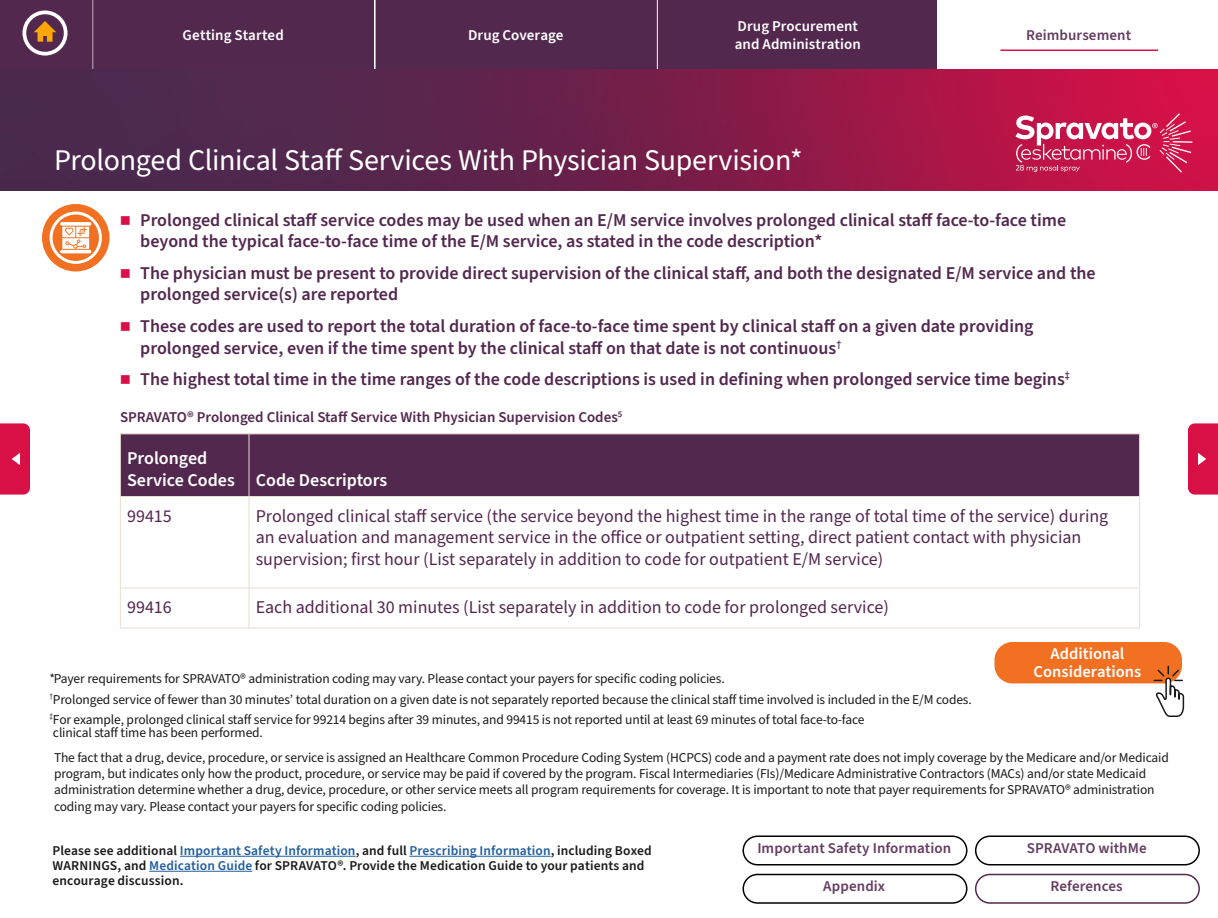
<style>
.page{position:relative;width:1218px;height:918px;background:#fff}
.page>*{position:absolute;margin:0;border:0;box-sizing:border-box;transform-origin:0 0}
.t1{font:30px "Source Sans Pro";letter-spacing:-.01em;color:#fff}
.t2{font:600 18px/21.6px "Source Sans Pro";color:#53284f}
.t3{font:18px/21.6px "Source Sans Pro";color:#53284f}
.t4{font:600 18px/21.6px "Source Sans Pro";color:#fff}
.t5{font:600 16.5px/18px "Source Sans Pro";color:#fff;text-align:center}
.t6{font:600 15px "Source Sans Pro";letter-spacing:.005em;color:#643d61}
.t7{font:600 15px "Source Sans Pro";color:#53284f}
.t8{font:600 15px/18px "Source Sans Pro";letter-spacing:.005em;color:#fff}
.t9{font:13.5px/16.2px "Source Sans Pro";letter-spacing:-.01em;color:#1a1a1a}
.t10{font:600 13.5px/15px "Source Sans Pro";letter-spacing:.01em;color:#1a1a1a}
.t11{font:600 13.5px "Source Sans Pro";letter-spacing:.01em;color:#215e9e}
.s1{color:#1a1a1a}
.s2{color:#215e9e}
</style>
<div class="page">
<hr style="left:180px;top:856px;width:176px;height:1px;background:#215e9e">
<hr style="left:409px;top:856px;width:142px;height:1px;background:#215e9e">
<hr style="left:149px;top:871px;width:103px;height:1px;background:#215e9e">
<div style="left:375px;top:0;width:282px;height:70px;background:#53284f"></div>
<div style="left:657px;top:0;width:282px;height:70px;background:#53284f"></div>
<hr style="left:375px;top:0;width:1px;height:89px;background:#fff">
<hr style="left:657px;top:0;width:1px;height:89px;background:#fff">
<hr style="left:938px;top:0;width:1px;height:89px;background:#fff">
<img style="left:0;top:69px;width:1218px;height:121px">
<svg style="left:42px;top:204px;width:68px;height:68px;background:#f3823d"></svg>
<div style="left:50px;top:212px;width:52px;height:52px;border:3px solid #fff;border-radius:50%"></div>
<svg style="left:60px;top:222px;width:31px;height:4px"></svg>
<hr style="left:60px;top:250px;width:31px;height:3px;background:#fff;border-radius:2px">
<svg style="left:62px;top:227px;width:27px;height:22px"></svg>
<div style="left:121px;top:435px;width:1018px;height:61px;background:#53284f"></div>
<svg style="left:121px;top:497px;width:1018px;height:131px"></svg>
<hr style="left:120px;top:434px;width:1px;height:62px;background:#e7ded0">
<hr style="left:120px;top:434px;width:129px;height:1px;background:#e7ded0">
<hr style="left:249px;top:434px;width:1px;height:62px;background:#e7ded0">
<hr style="left:249px;top:434px;width:891px;height:1px;background:#e7ded0">
<hr style="left:1139px;top:434px;width:1px;height:62px;background:#e7ded0">
<hr style="left:120px;top:497px;width:1px;height:91px;background:#e7ded0">
<hr style="left:120px;top:588px;width:1px;height:40px;background:#e7ded0">
<hr style="left:120px;top:496px;width:129px;height:1px;background:#e7ded0">
<hr style="left:120px;top:588px;width:129px;height:1px;background:#e7ded0">
<hr style="left:249px;top:497px;width:1px;height:91px;background:#e7ded0">
<hr style="left:249px;top:588px;width:1px;height:40px;background:#e7ded0">
<hr style="left:249px;top:496px;width:891px;height:1px;background:#e7ded0">
<hr style="left:1139px;top:497px;width:1px;height:91px;background:#e7ded0">
<hr style="left:120px;top:628px;width:129px;height:1px;background:#e7ded0">
<hr style="left:249px;top:588px;width:891px;height:1px;background:#e7ded0">
<hr style="left:249px;top:628px;width:891px;height:1px;background:#e7ded0">
<hr style="left:1139px;top:588px;width:1px;height:40px;background:#e7ded0">
<svg style="left:1155px;top:686px;width:30px;height:31px"></svg>
<svg style="left:1015px;top:113px;width:177px;height:60px;background:#d3446e"></svg>
<svg style="left:744px;top:835px;width:224px;height:31px"></svg>
<svg style="left:744px;top:873px;width:224px;height:31px"></svg>
<svg style="left:976px;top:835px;width:222px;height:31px"></svg>
<svg style="left:976px;top:873px;width:222px;height:31px"></svg>
<svg style="left:0;top:0;width:92px;height:68px;background:#673d59"></svg>
<div style="left:93px;top:0;width:282px;height:68px;background:#53284f"></div>
<div style="left:0;top:423px;width:30px;height:72px;background:#d91046"></div>
<svg style="left:994px;top:642px;width:189px;height:44px;background:#f07c36"></svg>
<div style="left:1188px;top:423px;width:30px;height:72px;background:#d91046"></div>
<p class="t8" style="left:183px;top:26px;width:103px">Getting Started</p>
<p class="t8" style="left:468px;top:26px;width:97px">Drug Coverage</p>
<p class="t8" style="left:735px;top:17px;width:128px">Drug Procurement and Administration</p>
<p class="t6" style="left:1026px;top:25px;width:106px">Reimbursement</p>
<h1 class="t1" style="left:54px;top:140px;width:750px">Prolonged Clinical Staff Services With Physician Supervision*</h1>
<h2 class="t2" style="left:140px;top:209px;width:927px">Prolonged clinical staff service codes may be used when an E/M service involves prolonged clinical staff face-to-face time beyond the typical face-to-face time of the E/M service, as stated in the code description*</h2>
<h2 class="t2" style="left:140px;top:263px;width:957px">The physician must be present to provide direct supervision of the clinical staff, and both the designated E/M service and the prolonged service(s) are reported</h2>
<h2 class="t2" style="left:140px;top:316px;width:895px">These codes are used to report the total duration of face-to-face time spent by clinical staff on a given date providing prolonged service, even if the time spent by the clinical staff on that date is not continuous<sup>†</sup></h2>
<h2 class="t2" style="left:140px;top:369px;width:931px">The highest total time in the time ranges of the code descriptions is used in defining when prolonged service time begins<sup>‡</sup></h2>
<p class="t7" style="left:120px;top:407px;width:504px">SPRAVATO® Prolonged Clinical Staff Service With Physician Supervision Codes<sup>5</sup></p>
<h2 class="t4" style="left:127px;top:448px;width:262px">Prolonged<br>Service Codes Code Descriptors</h2>
<h2 class="t3" style="left:127px;top:505px;width:46px">99415</h2>
<p class="t3" style="left:256px;top:505px;width:854px">Prolonged clinical staff service (the service beyond the highest time in the range of total time of the service) during an evaluation and management service in the office or outpatient setting, direct patient contact with physician supervision; first hour (List separately in addition to code for outpatient E/M service)</p>
<h2 class="t3" style="left:127px;top:597px;width:46px">99416</h2>
<h2 class="t3" style="left:256px;top:597px;width:635px">Each additional 30 minutes (List separately in addition to code for prolonged service)</h2>
<p class="t5" style="left:1034px;top:645px;width:109px">Additional<br>Considerations</p>
<p class="t9" style="left:50px;top:669px;width:924px;line-height:20.2px">*Payer requirements for SPRAVATO® administration coding may vary. Please contact your payers for specific coding policies.<br><sup>†</sup>Prolonged service of fewer than 30 minutes’ total duration on a given date is not separately reported because the clinical staff time involved is included in the E/M codes. <sup>‡</sup>For example, prolonged clinical staff service for 99214 begins after 39 minutes, and 99415 is not reported until at least 69 minutes of total face-to-face</p>
<p class="t9" style="left:53px;top:725px;width:211px">clinical staff time has been performed.</p>
<p class="t9" style="left:54px;top:750px;width:1116px">The fact that a drug, device, procedure, or service is assigned an Healthcare Common Procedure Coding System (HCPCS) code and a payment rate does not imply coverage by the Medicare and/or Medicaid program, but indicates only how the product, procedure, or service may be paid if covered by the program. Fiscal Intermediaries (FIs)/Medicare Administrative Contractors (MACs) and/or state Medicaid administration determine whether a drug, device, procedure, or other service meets all program requirements for coverage. It is important to note that payer requirements for SPRAVATO® administration coding may vary. Please contact your payers for specific coding policies.</p>
<p class="t11" style="left:52px;top:842px;width:601px"><span class="s1">Please see additional</span> Important Safety Information<span class="s1">, and full</span> Prescribing Information<span class="s1">, including Boxed</span></p>
<p class="t6" style="left:757px;top:838px;width:195px">Important Safety Information</p>
<p class="t6" style="left:1027px;top:838px;width:121px">SPRAVATO withMe</p>
<p class="t10" style="left:52px;top:859px;width:594px">WARNINGS, and <span class="s2">Medication Guide</span> for SPRAVATO®. Provide the Medication Guide to your patients and encourage discussion.</p>
<p class="t6" style="left:823px;top:876px;width:63px">Appendix</p>
<p class="t6" style="left:1051px;top:876px;width:74px">References</p>
</div>
